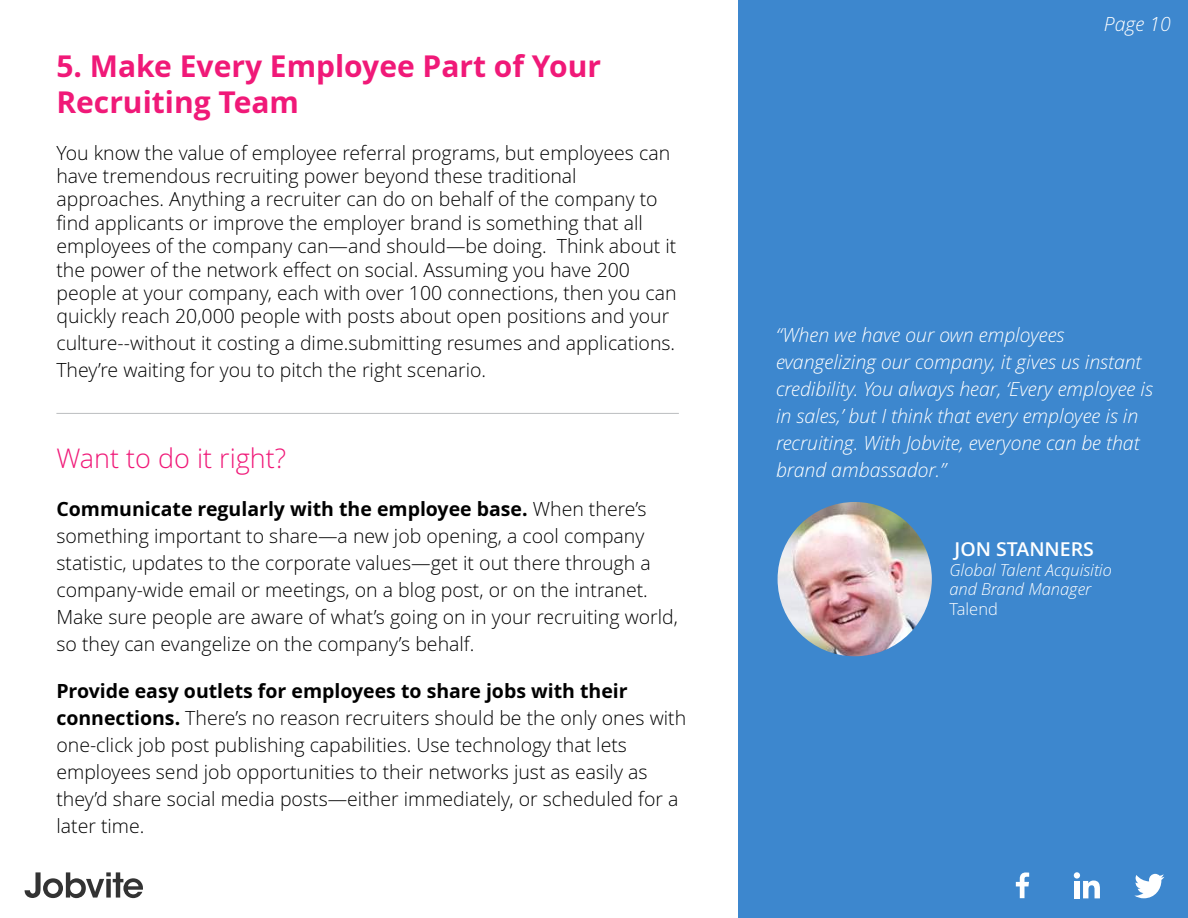
<style>
.page{position:relative;width:1188px;height:918px;background:#fff}
.page>*{position:absolute;margin:0;border:0;box-sizing:border-box;transform-origin:0 0}
.t1{font:700 30px/36px "Open Sans";color:#f01978}
.t2{font:300 27px "Open Sans";color:#f01978}
.t3{font:300 19.5px/27px "Open Sans";color:#000}
.t4{font:italic 300 19.5px/27px "Open Sans";color:#fff}
.t5{font:600 19.5px "Open Sans";color:#fff}
.t6{font:italic 300 16.5px/19.8px "Open Sans";color:#fff}
.t7{font:300 16.5px "Open Sans";color:#fff}
.s1{font-weight:700}
</style>
<div class="page">
<div style="left:738px;top:0;width:450px;height:918px;background:#3d87ce"></div>
<svg style="left:25px;top:872px;width:118px;height:26px"></svg>
<svg style="left:1016px;top:872px;width:13px;height:26px"></svg>
<div style="left:1074px;top:881px;width:6px;height:17px;background:#fff"></div>
<div style="left:1074px;top:872px;width:6px;height:7px;background:#fff;border-radius:50%"></div>
<svg style="left:1083px;top:881px;width:17px;height:17px"></svg>
<svg style="left:1134px;top:874px;width:30px;height:24px"></svg>
<hr style="left:56px;top:413px;width:623px;height:1px;background:#bbbdbf">
<img style="left:778px;top:502px;width:154px;height:154px;border-radius:77px">
<h1 class="t1" style="left:56px;top:48px;width:546px">5. Make Every Employee Part of Your<br>Recruiting Team</h1>
<p class="t3" style="left:56px;top:141px;width:622px;line-height:23.4px">You know the value of employee referral programs, but employees can have tremendous recruiting power beyond these traditional approaches. Anything a recruiter can do on behalf of the company to find applicants or improve the employer brand is something that all employees of the company can—and should—be doing. Think about it the power of the network effect on social. Assuming you have 200 people at your company, each with over 100 connections, then you can quickly reach 20,000 people with posts about open positions and your</p>
<p class="t3" style="left:56px;top:330px;width:620px">culture--without it costing a dime.submitting resumes and applications.<br>They’re waiting for you to pitch the right scenario.</p>
<h2 class="t2" style="left:56px;top:443px;width:231px">Want to do it right?</h2>
<p class="t3" style="left:56px;top:496px;width:623px"><span class="s1">Communicate regularly with the employee base.</span> When there’s something important to share—a new job opening, a cool company statistic, updates to the corporate values—get it out there through a company-wide email or meetings, on a blog post, or on the intranet.<br>Make sure people are aware of what’s going on in your recruiting world, so they can evangelize on the company’s behalf.</p>
<p class="t3" style="left:56px;top:677px;width:631px"><span class="s1">Provide easy outlets for employees to share jobs with their connections.</span> There’s no reason recruiters should be the only ones with one-click job post publishing capabilities. Use technology that lets employees send job opportunities to their networks just as easily as they’d share social media posts—either immediately, or scheduled for a later time.</p>
<p class="t4" style="left:1104px;top:11px;width:68px">Page 10</p>
<p class="t4" style="left:776px;top:322px;width:378px">“When we have our own employees evangelizing our company, it gives us instant credibility. You always hear, ‘Every employee is in sales,’ but I think that every employee is in recruiting. With Jobvite, everyone can be that brand ambassador.”</p>
<p class="t5" style="left:955px;top:538px;width:141px">JON STANNERS</p>
<p class="t6" style="left:949px;top:560px;width:164px">Global Talent Acquisitio and Brand Manager</p>
<p class="t7" style="left:949px;top:600px;width:50px">Talend</p>
</div>
